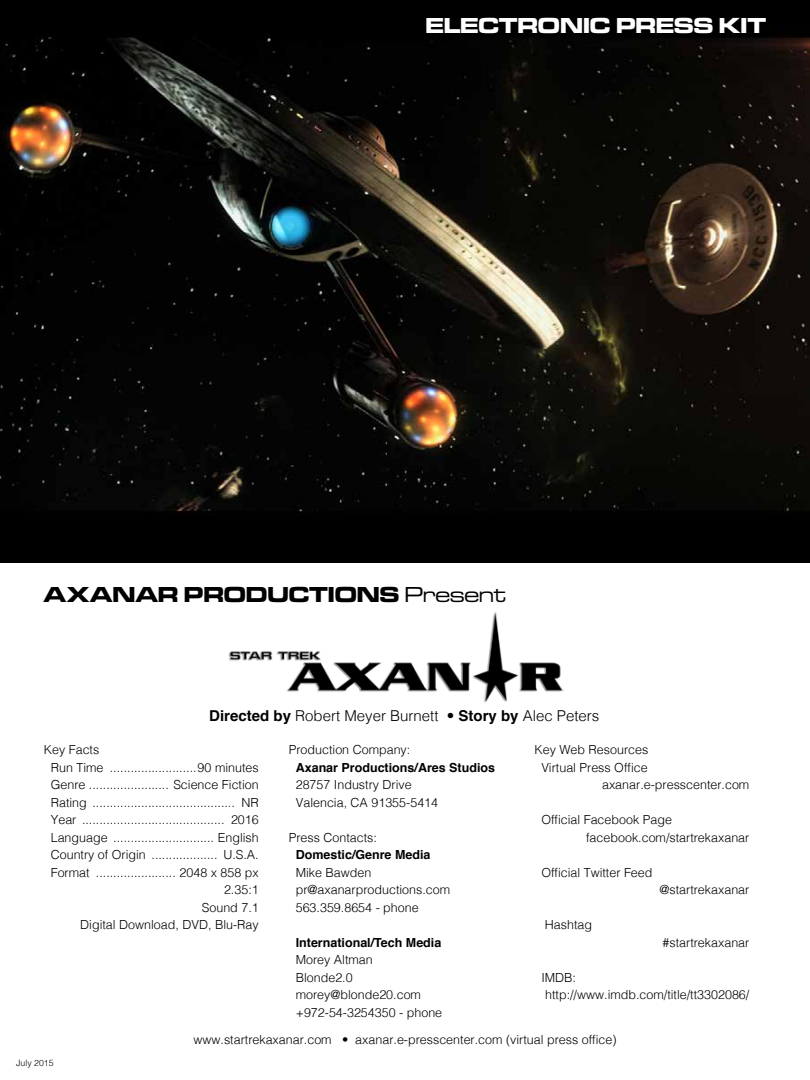
<style>
.page{position:relative;width:810px;height:1080px;background:#fff}
.page>*{position:absolute;margin:0;border:0;box-sizing:border-box;transform-origin:0 0}
.t1{font:700 22.5px "Microgramma Ext D";color:#000}
.t2{font:700 22.5px "Microgramma Ext D";letter-spacing:.005em;color:#fff}
.t3{font:300 15px "Helvetica";color:#000}
.t4{font:300 12.5px/17.5px "Helvetica";color:#000}
.t5{font:700 12.5px "Helvetica";color:#000}
.t6{font:300 8.75px "Helvetica";color:#000}
.s1{font-weight:500}
.s2{font-weight:700}
</style>
<div class="page">
<img style="left:0;top:0;width:810px;height:562px">
<img style="left:229px;top:612px;width:334px;height:90px">
<h1 class="t2" style="left:426px;top:10px;width:342px">ELECTRONIC PRESS KIT</h1>
<h1 class="t1" style="left:44px;top:579px;width:463px">AXANAR PRODUCTIONS <span class="s1">Present</span></h1>
<p class="t3" style="left:209px;top:703px;width:392px"><span class="s2">Directed by</span> Robert Meyer Burnett • <span class="s2">Story by</span> Alec Peters</p>
<p class="t4" style="left:44px;top:740px;width:57px">Key Facts</p>
<p class="t4" style="left:51px;top:758px;width:210px">Run Time .........................90 minutes</p>
<p class="t4" style="left:51px;top:775px;width:210px">Genre ....................... Science Fiction</p>
<p class="t4" style="left:51px;top:793px;width:210px">Rating ......................................... NR</p>
<p class="t4" style="left:51px;top:810px;width:210px">Year ......................................... 2016</p>
<p class="t4" style="left:51px;top:828px;width:210px">Language ............................. English</p>
<p class="t4" style="left:51px;top:845px;width:210px">Country of Origin ................... U.S.A.</p>
<p class="t4" style="left:51px;top:863px;width:210px">Format ....................... 2048 x 858 px</p>
<p class="t4" style="left:224px;top:880px;width:36px">2.35:1</p>
<p class="t4" style="left:202px;top:898px;width:58px">Sound 7.1</p>
<p class="t4" style="left:80px;top:915px;width:180px">Digital Download, DVD, Blu-Ray</p>
<p class="t4" style="left:289px;top:740px;width:123px">Production Company:</p>
<p class="t5" style="left:296px;top:757px;width:201px">Axanar Productions/Ares Studios</p>
<p class="t4" style="left:296px;top:775px;width:144px">28757 Industry Drive<br>Valencia, CA 91355-5414</p>
<p class="t4" style="left:289px;top:828px;width:90px">Press Contacts:</p>
<p class="t5" style="left:296px;top:845px;width:136px">Domestic/Genre Media</p>
<p class="t4" style="left:296px;top:863px;width:156px">Mike Bawden pr@axanarproductions.com<br>563.359.8654 - phone</p>
<p class="t5" style="left:296px;top:932px;width:147px">International/Tech Media</p>
<p class="t4" style="left:296px;top:950px;width:148px">Morey Altman<br>Blonde2.0 morey@blonde20.com +972-54-3254350 - phone</p>
<p class="t4" style="left:534px;top:740px;width:115px">Key Web Resources</p>
<p class="t4" style="left:541px;top:758px;width:108px">Virtual Press Office</p>
<p class="t4" style="left:602px;top:775px;width:149px">axanar.e-presscenter.com</p>
<p class="t4" style="left:586px;top:810px;width:165px;text-indent:-45px">Official Facebook Page facebook.com/startrekaxanar</p>
<p class="t4" style="left:541px;top:863px;width:113px">Official Twitter Feed</p>
<p class="t4" style="left:660px;top:880px;width:91px">@startrekaxanar</p>
<p class="t4" style="left:545px;top:915px;width:49px">Hashtag</p>
<p class="t4" style="left:663px;top:933px;width:88px">#startrekaxanar</p>
<p class="t4" style="left:545px;top:968px;width:206px;text-indent:-4px">IMDB: http://www.imdb.com/title/tt3302086/</p>
<p class="t6" style="left:16px;top:1056px;width:39px">July 2015</p>
<p class="t4" style="left:193px;top:1030px;width:425px">www.startrekaxanar.com • axanar.e-presscenter.com (virtual press office)</p>
</div>
